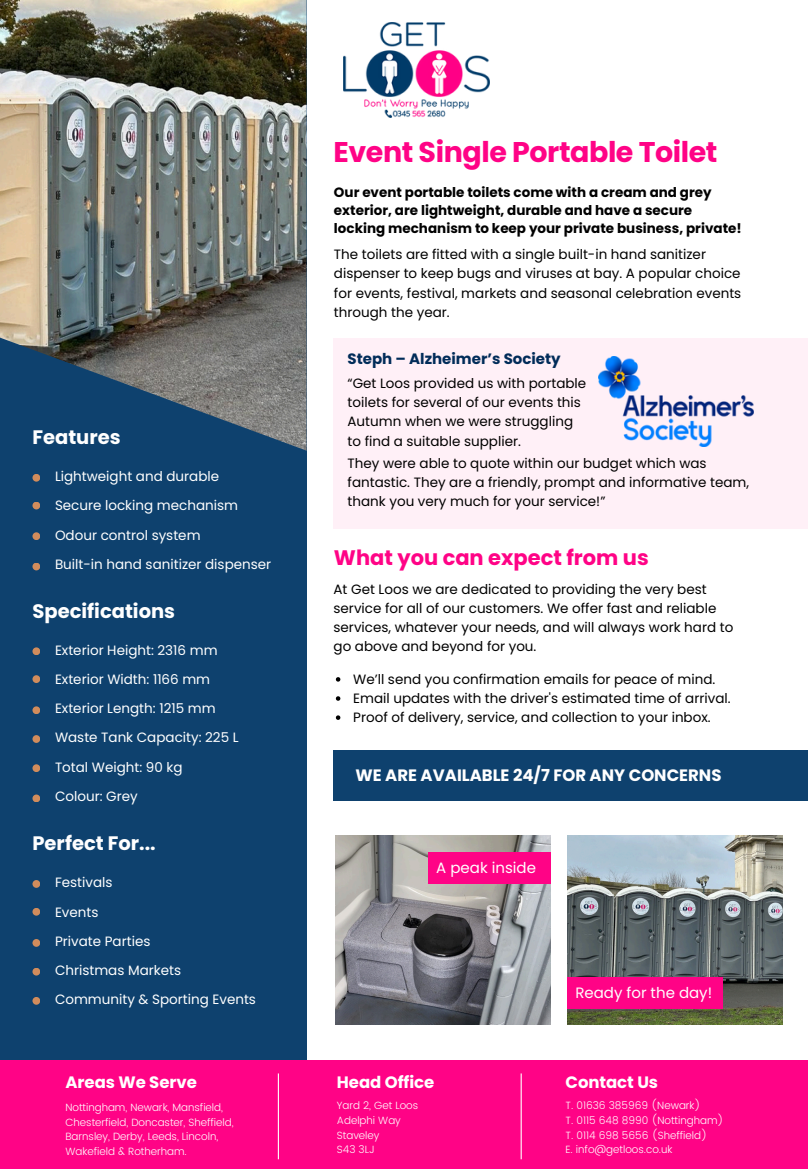
<style>
.page{position:relative;width:808px;height:1169px;background:#fff}
.page>*{position:absolute;margin:0;border:0;box-sizing:border-box;transform-origin:0 0}
.t1{font:700 28.5px "Poppins";letter-spacing:-.015em;color:#ff0386}
.t2{font:700 21px "Poppins";color:#ff0386}
.t3{font:700 19.5px "Poppins";color:#fff}
.t4{font:700 16.5px "Poppins";letter-spacing:-.005em;color:#fff}
.t5{font:15px "Poppins";color:#fff}
.t6{font:700 15px "Poppins";color:#012c59}
.t7{font:13.5px/19.2px "Poppins";color:#000}
.t8{font:13.5px "Poppins";color:#fff}
.t9{font:700 13.5px/18px "Poppins";color:#000}
.t10{font:300 10.5px/14.9px "Poppins";letter-spacing:-.005em;color:#fff}
</style>
<div class="page">
<div style="left:0;top:0;width:307px;height:1060px;background:#0e416e"></div>
<img style="left:0;top:0;width:306px;height:451px">
<div style="left:32px;top:474px;width:8px;height:8px;background:#d18c5c;border-radius:50%"></div>
<img style="left:343px;top:22px;width:147px;height:96px">
<div style="left:0;top:1060px;width:808px;height:109px;background:#ff0386"></div>
<div style="left:32px;top:502px;width:8px;height:7px;background:#d18c5c;border-radius:50%"></div>
<div style="left:32px;top:532px;width:8px;height:8px;background:#d18c5c;border-radius:50%"></div>
<div style="left:32px;top:563px;width:8px;height:7px;background:#d18c5c;border-radius:50%"></div>
<div style="left:32px;top:647px;width:8px;height:8px;background:#d18c5c;border-radius:50%"></div>
<div style="left:32px;top:675px;width:8px;height:8px;background:#d18c5c;border-radius:50%"></div>
<div style="left:32px;top:706px;width:8px;height:8px;background:#d18c5c;border-radius:50%"></div>
<div style="left:32px;top:735px;width:8px;height:8px;background:#d18c5c;border-radius:50%"></div>
<div style="left:32px;top:764px;width:8px;height:8px;background:#d18c5c;border-radius:50%"></div>
<div style="left:32px;top:794px;width:8px;height:8px;background:#d18c5c;border-radius:50%"></div>
<div style="left:32px;top:880px;width:8px;height:8px;background:#d18c5c;border-radius:50%"></div>
<div style="left:32px;top:908px;width:8px;height:8px;background:#d18c5c;border-radius:50%"></div>
<div style="left:32px;top:939px;width:8px;height:8px;background:#d18c5c;border-radius:50%"></div>
<div style="left:32px;top:968px;width:8px;height:7px;background:#d18c5c;border-radius:50%"></div>
<div style="left:32px;top:997px;width:8px;height:8px;background:#d18c5c;border-radius:50%"></div>
<div style="left:333px;top:750px;width:475px;height:51px;background:#0e416e"></div>
<img style="left:335px;top:836px;width:215px;height:189px">
<img style="left:567px;top:836px;width:215px;height:189px">
<div style="left:428px;top:852px;width:122px;height:32px;background:#ff0386"></div>
<div style="left:567px;top:977px;width:156px;height:31px;background:#ff0386"></div>
<div style="left:333px;top:338px;width:475px;height:190px;background:#fff0f7"></div>
<img style="left:598px;top:356px;width:155px;height:90px">
<svg style="left:336px;top:677px;width:4px;height:5px"></svg>
<svg style="left:336px;top:696px;width:4px;height:5px"></svg>
<svg style="left:336px;top:715px;width:4px;height:5px"></svg>
<hr style="left:278px;top:1073px;width:1px;height:86px;background:#fff">
<hr style="left:520px;top:1073px;width:2px;height:86px;background:#fff">
<p class="t3" style="left:32px;top:424px;width:90px">Features</p>
<p class="t8" style="left:55px;top:467px;width:166px">Lightweight and durable</p>
<p class="t8" style="left:55px;top:496px;width:185px">Secure locking mechanism</p>
<h2 class="t8" style="left:55px;top:525px;width:147px">Odour control system</h2>
<p class="t8" style="left:55px;top:555px;width:218px">Built-in hand sanitizer dispenser</p>
<p class="t3" style="left:32px;top:597px;width:144px">Specifications</p>
<p class="t8" style="left:55px;top:640px;width:164px">Exterior Height: 2316 mm</p>
<p class="t8" style="left:55px;top:670px;width:157px">Exterior Width: 1166 mm</p>
<p class="t8" style="left:55px;top:699px;width:162px">Exterior Length: 1215 mm</p>
<h2 class="t8" style="left:55px;top:728px;width:185px">Waste Tank Capacity: 225 L</h2>
<p class="t8" style="left:55px;top:757px;width:129px">Total Weight: 90 kg</p>
<p class="t8" style="left:55px;top:787px;width:84px">Colour: Grey</p>
<p class="t3" style="left:32px;top:830px;width:125px">Perfect For...</p>
<h1 class="t8" style="left:55px;top:873px;width:59px">Festivals</h1>
<h6 class="t8" style="left:55px;top:902px;width:45px">Events</h6>
<p class="t8" style="left:55px;top:932px;width:97px">Private Parties</p>
<h4 class="t8" style="left:55px;top:961px;width:128px">Christmas Markets</h4>
<p class="t8" style="left:55px;top:990px;width:202px">Community &amp; Sporting Events</p>
<h4 class="t4" style="left:65px;top:1070px;width:133px">Areas We Serve</h4>
<p class="t10" style="left:65px;top:1100px;width:170px">Nottingham, Newark, Mansfield,<br>Chesterfield, Doncaster, Sheffield,<br>Barnsley, Derby, Leeds, Lincoln,<br>Wakefield &amp; Rotherham.</p>
<p class="t1" style="left:333px;top:132px;width:385px">Event Single Portable Toilet</p>
<p class="t9" style="left:334px;top:184px;width:409px">Our event portable toilets come with a cream and grey exterior, are lightweight, durable and have a secure locking mechanism to keep your private business, private!</p>
<p class="t7" style="left:334px;top:245px;width:409px">The toilets are fitted with a single built-in hand sanitizer dispenser to keep bugs and viruses at bay. A popular choice for events, festival, markets and seasonal celebration events through the year.</p>
<p class="t6" style="left:347px;top:349px;width:215px">Steph – Alzheimer’s Society</p>
<p class="t7" style="left:347px;top:374px;width:240px">“Get Loos provided us with portable toilets for several of our events this<br>Autumn when we were struggling</p>
<p class="t7" style="left:347px;top:431px;width:175px">to find a suitable supplier.</p>
<p class="t7" style="left:347px;top:454px;width:403px">They were able to quote within our budget which was fantastic. They are a friendly, prompt and informative team, thank you very much for your service!”</p>
<p class="t2" style="left:334px;top:543px;width:316px">What you can expect from us</p>
<h5 class="t7" style="left:333px;top:579px;width:401px">At Get Loos we are dedicated to providing the very best service for all of our customers. We offer fast and reliable services, whatever your needs, and will always work hard to go above and beyond for you.</h5>
<p class="t7" style="left:353px;top:669px;width:364px">We’ll send you confirmation emails for peace of mind.</p>
<p class="t7" style="left:353px;top:689px;width:379px">Email updates with the driver's estimated time of arrival.</p>
<p class="t7" style="left:353px;top:708px;width:359px">Proof of delivery, service, and collection to your inbox.</p>
<h2 class="t4" style="left:355px;top:764px;width:367px">WE ARE AVAILABLE 24/7 FOR ANY CONCERNS</h2>
<p class="t5" style="left:436px;top:857px;width:101px">A peak inside</p>
<h3 class="t5" style="left:575px;top:982px;width:138px">Ready for the day!</h3>
<p class="t4" style="left:337px;top:1070px;width:99px">Head Office</p>
<p class="t4" style="left:565px;top:1070px;width:94px">Contact Us</p>
<p class="t10" style="left:337px;top:1098px;width:83px">Yard 2, Get Loos</p>
<h4 class="t10" style="left:337px;top:1112px;width:65px">Adelphi Way</h4>
<p class="t10" style="left:337px;top:1127px;width:44px">Staveley</p>
<p class="t10" style="left:337px;top:1142px;width:39px">S43 3LJ</p>
<p class="t10" style="left:565px;top:1098px;width:137px">T. 01636 385969 (Newark)</p>
<h5 class="t10" style="left:565px;top:1112px;width:160px">T. 0115 648 8990 (Nottingham)</h5>
<h4 class="t10" style="left:565px;top:1127px;width:143px">T. 0114 698 5656 (Sheffield)</h4>
<p class="t10" style="left:565px;top:1142px;width:109px">E. info@getloos.co.uk</p>
</div>
